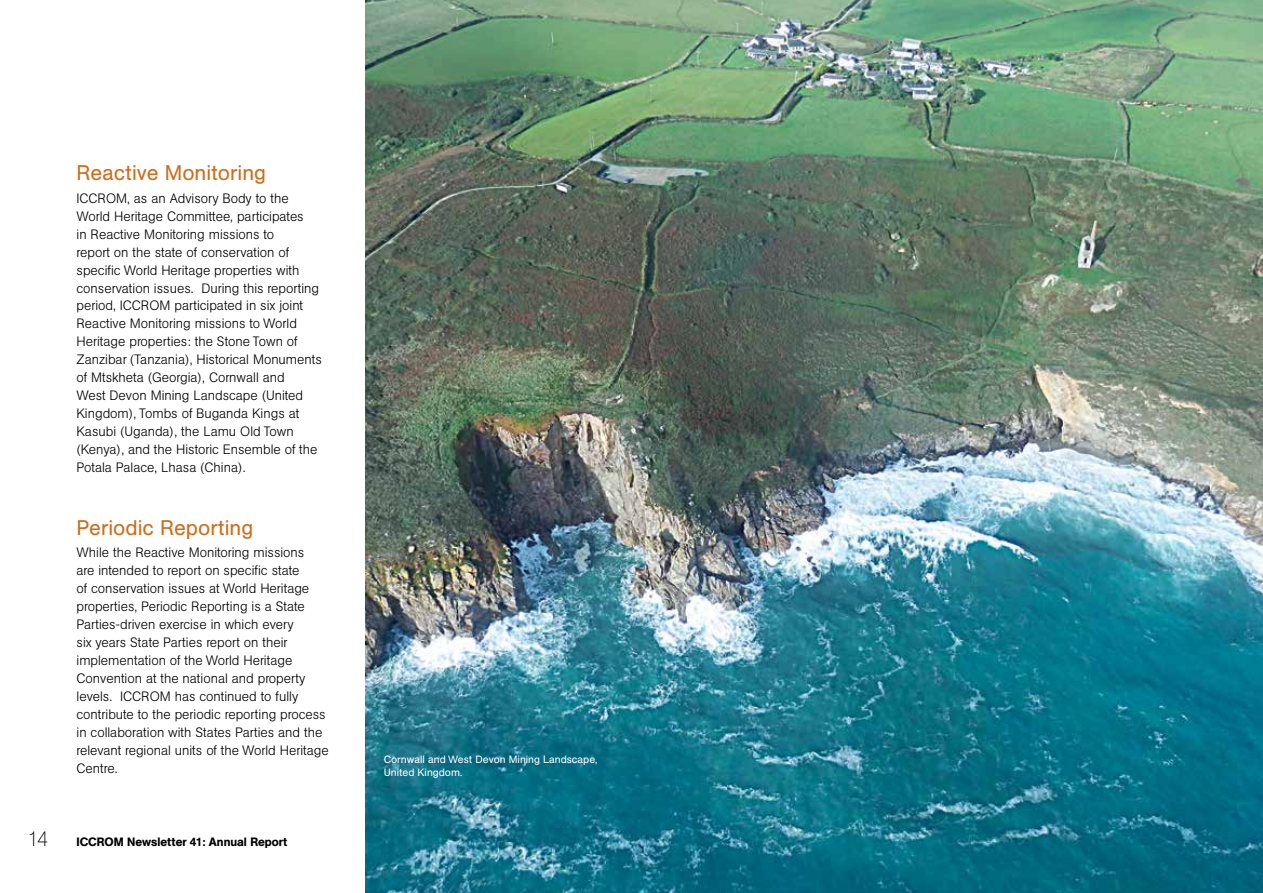
<style>
.page{position:relative;width:1263px;height:893px;background:#fff}
.page>*{position:absolute;margin:0;border:0;box-sizing:border-box;transform-origin:0 0}
.t1{font:21px "AG Book BQ";color:#cd6d19}
.t2{font:200 21px "AG Book BQ";color:#000}
.t3{font:300 13.5px/18px "AG Book BQ";color:#000}
.t4{font:500 12px "AG Book BQ";color:#000}
.t5{font:10.5px/12.6px "AG Book BQ";color:#fff}
</style>
<div class="page">
<img style="left:366px;top:0;width:884px;height:893px">
<img style="left:1250px;top:0;width:13px;height:893px">
<h1 class="t1" style="left:77px;top:161px;width:191px">Reactive Monitoring</h1>
<p class="t3" style="left:77px;top:189px;width:247px">ICCROM, as an Advisory Body to the World Heritage Committee, participates<br>in Reactive Monitoring missions to<br>report on the state of conservation of specific World Heritage properties with conservation issues. During this reporting period, ICCROM participated in six joint Reactive Monitoring missions to World Heritage properties: the Stone Town of Zanzibar (Tanzania), Historical Monuments of Mtskheta (Georgia), Cornwall and<br>West Devon Mining Landscape (United Kingdom), Tombs of Buganda Kings at Kasubi (Uganda), the Lamu Old Town (Kenya), and the Historic Ensemble of the Potala Palace, Lhasa (China).</p>
<h1 class="t1" style="left:77px;top:516px;width:178px">Periodic Reporting</h1>
<p class="t3" style="left:77px;top:543px;width:254px">While the Reactive Monitoring missions<br>are intended to report on specific state<br>of conservation issues at World Heritage properties, Periodic Reporting is a State Parties-driven exercise in which every<br>six years State Parties report on their implementation of the World Heritage Convention at the national and property levels. ICCROM has continued to fully contribute to the periodic reporting process in collaboration with States Parties and the relevant regional units of the World Heritage Centre.</p>
<h1 class="t2" style="left:28px;top:827px;width:22px">14</h1>
<p class="t4" style="left:77px;top:834px;width:212px">ICCROM Newsletter 41: Annual Report</p>
<p class="t5" style="left:384px;top:753px;width:215px">Cornwall and West Devon Mining Landscape,<br>United Kingdom.</p>
</div>
